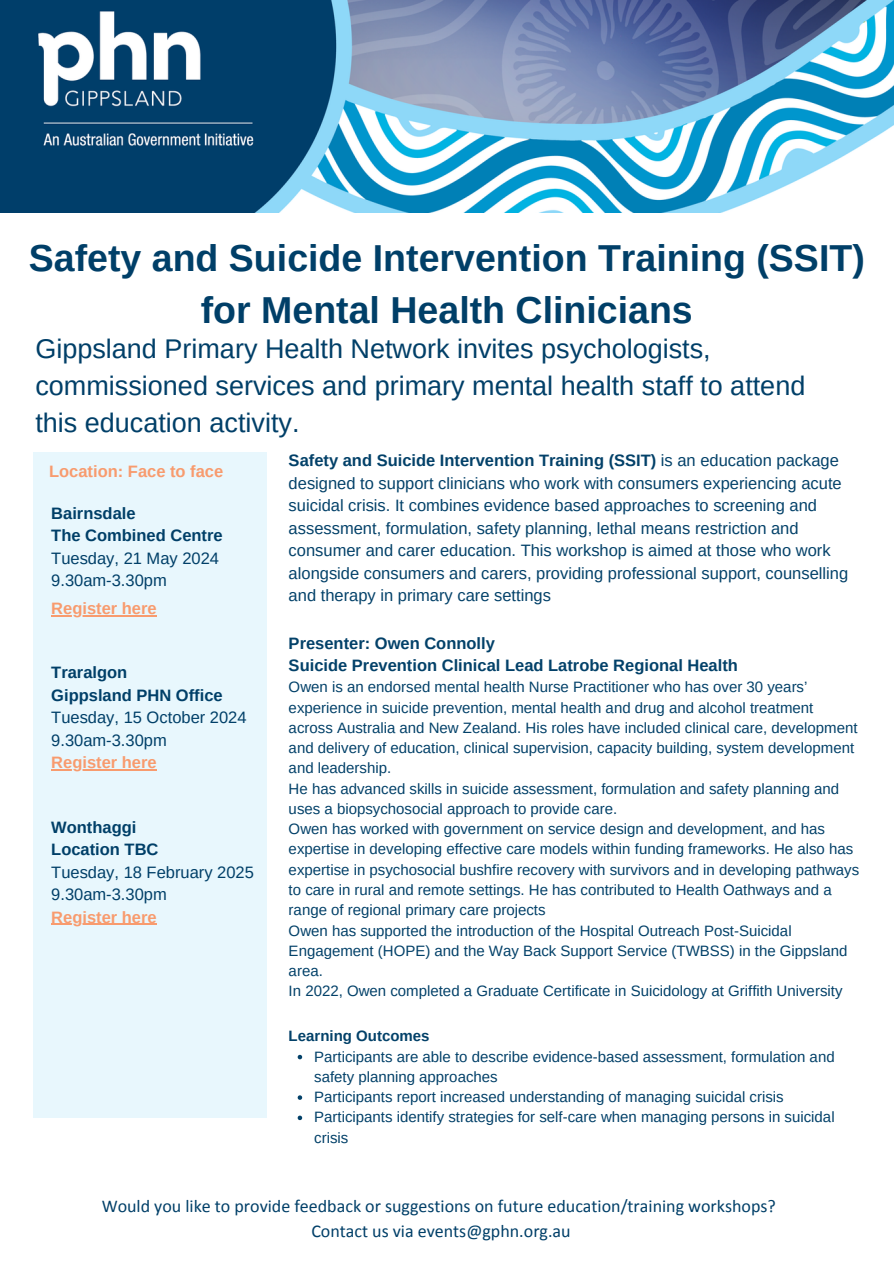
<style>
.page{position:relative;width:894px;height:1264px;background:#fff}
.page>*{position:absolute;margin:0;border:0;box-sizing:border-box;transform-origin:0 0}
.t1{font:700 37.5px/51.8px "Arimo";color:#003f68;text-align:center}
.t2{font:27px/37.2px "Arimo";color:#003f68}
.t3{font:18px/24.8px "Calibri";color:#003f68;text-align:center}
.t4{font:16.5px/22.5px "Arimo";color:#034169}
.t5{font:16.5px/22.5px "Arimo";color:#003f68}
.t6{font:700 16.5px "Arimo";color:#034169}
.t7{font:700 16.5px "Arimo";color:#f89b6e}
.t8{font:700 16.5px/22.5px "Arimo";color:#003f68}
.t9{font:15px/20.2px "Arimo";color:#034169}
.t10{font:700 15px "Arimo";color:#034169}
.s1{font-weight:700;color:#003f68}
.s2{font-weight:700}
</style>
<div class="page">
<div style="left:33px;top:452px;width:233px;height:664px;background:#e8f7fd"></div>
<img style="left:0;top:0;width:893px;height:213px">
<svg style="left:297px;top:1054px;width:5px;height:5px"></svg>
<svg style="left:297px;top:1095px;width:5px;height:4px"></svg>
<svg style="left:297px;top:1115px;width:5px;height:5px"></svg>
<hr style="left:51px;top:615px;width:106px;height:1px;background:#f89b6e">
<hr style="left:51px;top:769px;width:106px;height:1px;background:#f89b6e">
<hr style="left:51px;top:923px;width:106px;height:1px;background:#f89b6e">
<h2 class="t1" style="left:29px;top:232px;width:837px">Safety and Suicide Intervention Training (SSIT) for Mental Health Clinicians</h2>
<h3 class="t2" style="left:35px;top:330px;width:771px">Gippsland Primary Health Network invites psychologists, commissioned services and primary mental health staff to attend this education activity.</h3>
<h4 class="t4" style="left:288px;top:449px;width:561px"><span class="s1">S</span><span class="s2">afety and Suicide Intervention Training (SSIT)</span> is an education package designed to support clinicians who work with consumers experiencing acute suicidal crisis. It combines evidence based approaches to screening and assessment, formulation, safety planning, lethal means restriction and consumer and carer education. This workshop is aimed at those who work alongside consumers and carers, providing professional support, counselling and therapy in primary care settings</h4>
<h4 class="t6" style="left:288px;top:633px;width:208px">Presenter: Owen Connolly</h4>
<h5 class="t6" style="left:288px;top:656px;width:450px">Suicide Prevention Clinical Lead Latrobe Regional Health</h5>
<h5 class="t9" style="left:288px;top:677px;width:570px">Owen is an endorsed mental health Nurse Practitioner who has over 30 years’ experience in suicide prevention, mental health and drug and alcohol treatment across Australia and New Zealand. His roles have included clinical care, development and delivery of education, clinical supervision, capacity building, system development and leadership.</h5>
<h5 class="t9" style="left:288px;top:778px;width:552px">He has advanced skills in suicide assessment, formulation and safety planning and uses a biopsychosocial approach to provide care.</h5>
<h5 class="t9" style="left:288px;top:818px;width:572px">Owen has worked with government on service design and development, and has expertise in developing effective care models within funding frameworks. He also has expertise in psychosocial bushfire recovery with survivors and in developing pathways to care in rural and remote settings. He has contributed to Health Oathways and a range of regional primary care projects</h5>
<p class="t9" style="left:288px;top:920px;width:560px">Owen has supported the introduction of the Hospital Outreach Post-Suicidal<br>Engagement (HOPE) and the Way Back Support Service (TWBSS) in the Gippsland area.</p>
<p class="t9" style="left:288px;top:980px;width:555px">In 2022, Owen completed a Graduate Certificate in Suicidology at Griffith University</p>
<p class="t10" style="left:288px;top:1027px;width:142px">Learning Outcomes</p>
<p class="t9" style="left:314px;top:1046px;width:522px">Participants are able to describe evidence-based assessment, formulation and safety planning approaches</p>
<p class="t9" style="left:314px;top:1086px;width:471px">Participants report increased understanding of managing suicidal crisis</p>
<p class="t9" style="left:314px;top:1106px;width:522px">Participants identify strategies for self-care when managing persons in suicidal crisis</p>
<h6 class="t7" style="left:49px;top:462px;width:176px">Location: Face to face</h6>
<p class="t5" style="left:51px;top:502px;width:173px"><span class="s2">Bairnsdale<br>The Combined Centre<br></span>Tuesday, 21 May 2024<br>9.30am-3.30pm</p>
<p class="t7" style="left:51px;top:599px;width:107px">Register here</p>
<p class="t5" style="left:51px;top:661px;width:197px"><span class="s2">Traralgon<br>Gippsland PHN Office<br></span>Tuesday, 15 October 2024<br>9.30am-3.30pm</p>
<h5 class="t7" style="left:51px;top:753px;width:107px">Register here</h5>
<p class="t8" style="left:51px;top:815px;width:109px">Wonthaggi<br>Location TBC</p>
<p class="t5" style="left:51px;top:860px;width:204px">Tuesday, 18 February 2025<br>9.30am-3.30pm</p>
<p class="t7" style="left:51px;top:907px;width:107px">Register here</p>
<p class="t3" style="left:102px;top:1193px;width:675px">Would you like to provide feedback or suggestions on future education/training workshops?<br>Contact us via events@gphn.org.au</p>
</div>
